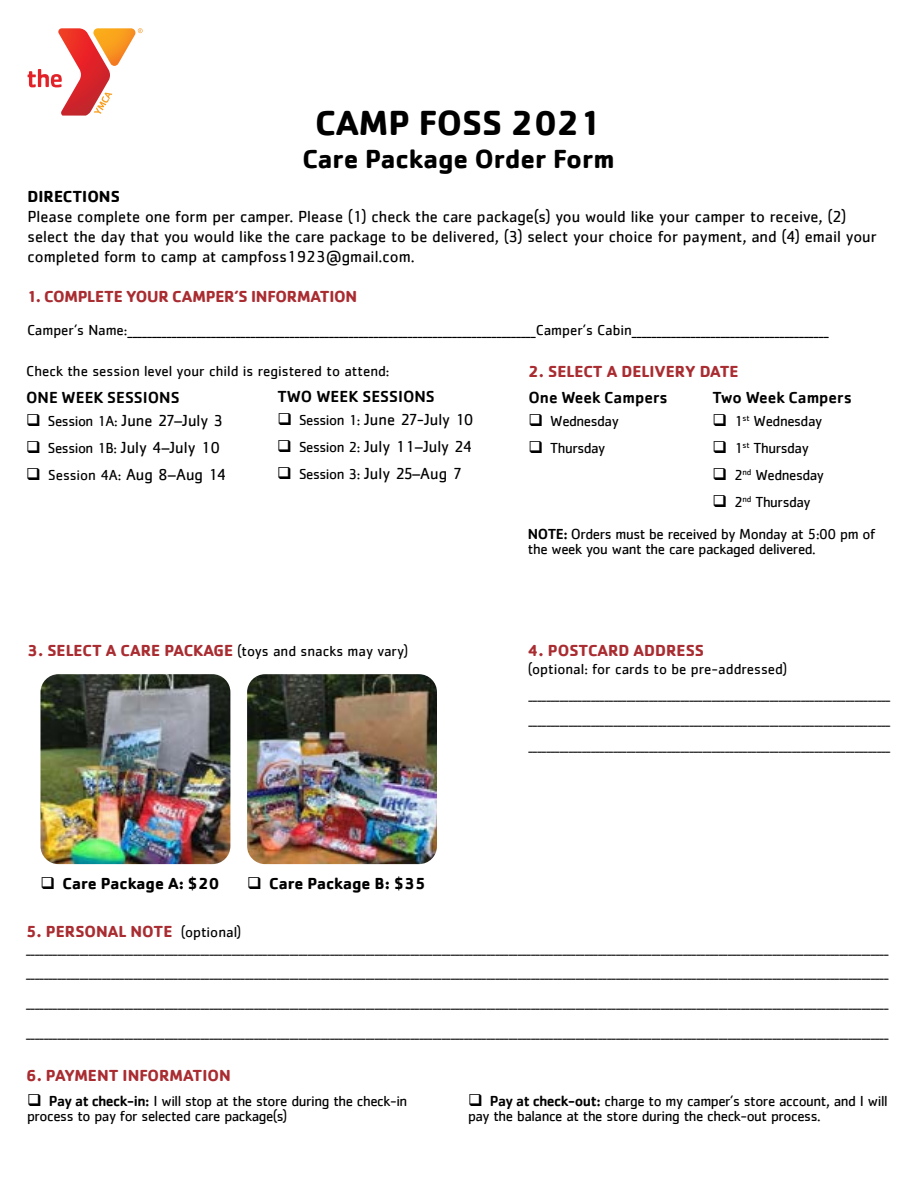
<style>
.page{position:relative;width:918px;height:1188px;background:#fff}
.page>*{position:absolute;margin:0;border:0;box-sizing:border-box;transform-origin:0 0}
.t1{font:700 36px "Cachet";color:#000}
.t2{font:700 27px "Cachet";color:#000}
.t3{font:16.5px/19.8px "Cachet";color:#000}
.t4{font:700 16.5px "Cachet";color:#a92c31}
.t5{font:500 16.5px "Cachet";color:#000}
.t6{font:700 16.5px "Cachet";color:#000}
.t7{font:15px/15px "Cachet";letter-spacing:-.03em;color:#000}
.t8{font:15px "Cachet";letter-spacing:-.005em;color:#000}
.t9{font:15px "Cachet";color:#000}
.t10{font:13.5px/25.5px "Cachet";color:#000}
.s1{font-size:15px}
.s2{font-size:16.5px}
.s3{font-weight:500}
.s4{font-weight:700;font-size:16.5px;color:#a92c31}
.s5{font-weight:400;font-size:15px;color:#000}
</style>
<div class="page">
<svg style="left:28px;top:28px;width:115px;height:88px"></svg>
<img style="left:40px;top:674px;width:190px;height:190px">
<img style="left:247px;top:674px;width:190px;height:190px">
<h1 class="t1" style="left:315px;top:99px;width:289px">CAMP FOSS 2021</h1>
<h2 class="t2" style="left:302px;top:141px;width:314px">Care Package Order Form</h2>
<p class="t6" style="left:28px;top:186px;width:94px">DIRECTIONS</p>
<p class="t3" style="left:28px;top:206px;width:851px">Please complete one form per camper. Please (1) check the care package(s) you would like your camper to receive, (2) select the day that you would like the care package to be delivered, (3) select your choice for payment, and (4) email your completed form to camp at campfoss1923@gmail.com.</p>
<p class="t4" style="left:27px;top:286px;width:332px">1. COMPLETE YOUR CAMPER’S INFORMATION</p>
<p class="t8" style="left:27px;top:321px;width:803px">Camper’s Name:___________________________________________________________________________________Camper’s Cabin________________________________________</p>
<p class="t9" style="left:26px;top:363px;width:365px">Check the session level your child is registered to attend:</p>
<p class="t5" style="left:26px;top:387px;width:155px">ONE WEEK SESSIONS</p>
<p class="t3" style="left:26px;top:411px;width:199px">❑ <span class="s1">Session 1A:</span> June 27–July 3</p>
<p class="t3" style="left:26px;top:438px;width:196px">❑ <span class="s1">Session 1B:</span> July 4–July 10</p>
<p class="t8" style="left:26px;top:467px;width:201px">❑ Session 4A: <span class="s2">Aug 8–Aug 14</span></p>
<p class="t5" style="left:277px;top:386px;width:159px">TWO WEEK SESSIONS</p>
<p class="t3" style="left:277px;top:410px;width:198px">❑ <span class="s1">Session 1:</span> June 27-July 10</p>
<p class="t3" style="left:277px;top:437px;width:196px">❑ <span class="s1">Session 2:</span> July 11–July 24</p>
<p class="t3" style="left:277px;top:464px;width:186px">❑ <span class="s1">Session 3:</span> July 25–Aug 7</p>
<p class="t4" style="left:528px;top:361px;width:212px">2. SELECT A DELIVERY DATE</p>
<p class="t5" style="left:528px;top:387px;width:141px">One Week Campers</p>
<p class="t7" style="left:528px;top:414px;width:92px">❑ Wednesday</p>
<p class="t7" style="left:528px;top:441px;width:78px">❑ Thursday</p>
<p class="t5" style="left:712px;top:387px;width:141px">Two Week Campers</p>
<p class="t7" style="left:712px;top:414px;width:111px">❑ 1<sup>st</sup> Wednesday</p>
<p class="t7" style="left:712px;top:441px;width:98px">❑ 1<sup>st</sup> Thursday</p>
<p class="t7" style="left:712px;top:468px;width:113px">❑ 2<sup>nd</sup> Wednesday</p>
<p class="t7" style="left:712px;top:495px;width:100px">❑ 2<sup>nd</sup> Thursday</p>
<p class="t7" style="left:528px;top:526px;width:349px"><span class="s3">NOTE:</span> Orders must be received by Monday at 5:00 pm of the week you want the care packaged delivered.</p>
<p class="t9" style="left:28px;top:642px;width:382px"><span class="s4">3. SELECT A CARE PACKAGE</span> (toys and snacks may vary)</p>
<p class="t4" style="left:528px;top:639px;width:178px">4. POSTCARD ADDRESS</p>
<p class="t9" style="left:528px;top:661px;width:261px">(optional: for cards to be pre-addressed)</p>
<p class="t10" style="left:528px;top:681px;width:363px;text-align:justify">_________________________________________________________________________________ _________________________________________________________________________________ _________________________________________________________________________________</p>
<p class="t6" style="left:40px;top:872px;width:180px">❑ Care Package A: $20</p>
<p class="t6" style="left:247px;top:872px;width:180px">❑ Care Package B: $35</p>
<p class="t4" style="left:26px;top:921px;width:217px">5. PERSONAL NOTE <span class="s5">(optional)</span></p>
<p class="t10" style="left:26px;top:936px;width:864px;line-height:24px">_________________________________________________________________________________________________________________________________________________________________________________________________ _________________________________________________________________________________________________________________________________________________________________________________________________</p>
<p class="t10" style="left:26px;top:987px;width:864px;line-height:29.7px">_________________________________________________________________________________________________________________________________________________________________________________________________ _________________________________________________________________________________________________________________________________________________________________________________________________</p>
<p class="t4" style="left:26px;top:1065px;width:206px">6. PAYMENT INFORMATION</p>
<p class="t7" style="left:27px;top:1093px;width:382px">❑ <span class="s3">Pay at check-in:</span> I will stop at the store during the check-in process to pay for selected care package(s)</p>
<p class="t7" style="left:468px;top:1093px;width:421px">❑ <span class="s3">Pay at check-out:</span> charge to my camper’s store account, and I will pay the balance at the store during the check-out process.</p>
</div>
